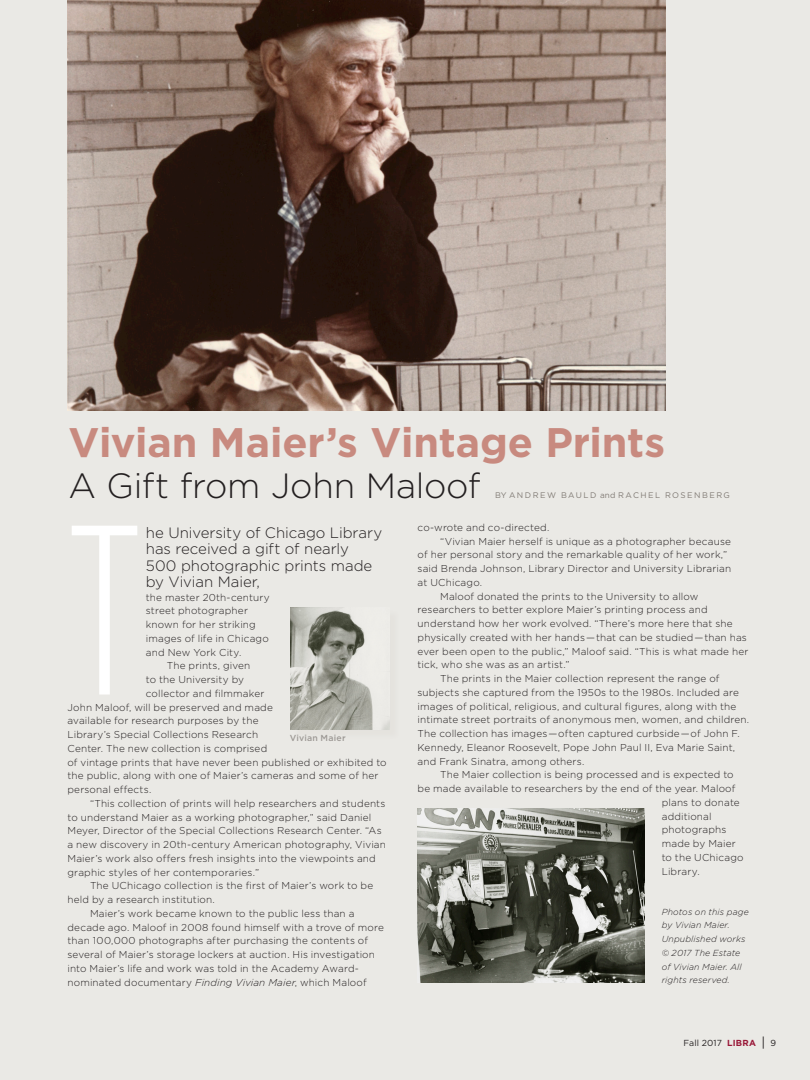
<style>
.page{position:relative;width:810px;height:1080px;background:#eae9e5}
.page>*{position:absolute;margin:0;border:0;box-sizing:border-box;transform-origin:0 0}
.t1{font:300 241.25px "Gotham Condensed";color:#fff}
.body_-_gotham{font:700 41.25px "Gotham";letter-spacing:-.005em;color:#c88a7f}
.body_-_gotham-2{font:300 35px "Gotham";letter-spacing:-.005em;color:#231f20}
.body_-_gotham-3{font:300 15px/16.2px "Gotham";letter-spacing:-.005em;color:#231f20}
.body_-_gotham-4{font:300 10px/13.8px "Gotham";letter-spacing:.015em;color:#231f20}
.body_-_gotham-5{font:italic 300 8.75px/13.8px "Gotham";letter-spacing:.015em;color:#231f20}
.body{font:8.75px "Gotham";letter-spacing:.015em;color:#231f20}
.t2{font:500 8.75px "Gotham";letter-spacing:.02em;color:#9d9995}
.body_-_gotham-6{font:8.12px "Gotham";letter-spacing:.175em;color:#817b75}
.s1{font-style:italic}
.s2{font-weight:700;color:#991838}
.s3{font-size:13.12px}
</style>
<div class="page">
<img style="left:68px;top:0;width:597px;height:411px">
<div style="left:292px;top:609px;width:109px;height:132px;background:#e6e5e1"></div>
<img style="left:291px;top:607px;width:98px;height:123px">
<img style="left:418px;top:808px;width:227px;height:175px">
<p class="body_-_gotham" style="left:68px;top:419px;width:598px">Vivian Maier’s Vintage Prints</p>
<p class="body_-_gotham-2" style="left:68px;top:467px;width:414px">A Gift from John Maloof</p>
<p class="body_-_gotham-6" style="left:495px;top:491px;width:236px">BY ANDREW BAULD and RACHEL ROSENBERG</p>
<p class="t1" style="left:69px;top:483px;width:73px">T</p>
<p class="body_-_gotham-3" style="left:146px;top:525px;width:238px">he University of Chicago Library has received a gift of nearly</p>
<p class="body_-_gotham-3" style="left:146px;top:557px;width:228px">500 photographic prints made by Vivian Maier,</p>
<p class="body_-_gotham-4" style="left:146px;top:590px;width:125px">the master 20th-century street photographer known for her striking images of life in Chicago and New York City.</p>
<p class="body_-_gotham-4" style="left:167px;top:659px;width:85px">The prints, given</p>
<p class="body_-_gotham-4" style="left:146px;top:673px;width:100px">to the University by</p>
<p class="body_-_gotham-4" style="left:146px;top:686px;width:120px">collector and filmmaker</p>
<p class="body_-_gotham-4" style="left:68px;top:700px;width:207px">John Maloof, will be preserved and made</p>
<p class="body_-_gotham-4" style="left:68px;top:714px;width:193px">available for research purposes by the</p>
<p class="body_-_gotham-4" style="left:68px;top:728px;width:192px">Library’s Special Collections Research</p>
<p class="body_-_gotham-4" style="left:68px;top:741px;width:201px">Center. The new collection is comprised</p>
<p class="body_-_gotham-4" style="left:68px;top:755px;width:321px">of vintage prints that have never been published or exhibited to</p>
<p class="body_-_gotham-4" style="left:68px;top:769px;width:312px">the public, along with one of Maier’s cameras and some of her</p>
<p class="body_-_gotham-4" style="left:68px;top:783px;width:85px">personal effects.</p>
<p class="body_-_gotham-4" style="left:68px;top:796px;width:320px;text-indent:22px">“This collection of prints will help researchers and students to understand Maier as a working photographer,” said Daniel Meyer, Director of the Special Collections Research Center. “As a new discovery in 20th-century American photography, Vivian Maier’s work also offers fresh insights into the viewpoints and graphic styles of her contemporaries.”</p>
<p class="body_-_gotham-4" style="left:68px;top:879px;width:307px;text-indent:22px">The UChicago collection is the first of Maier’s work to be held by a research institution.</p>
<p class="body_-_gotham-4" style="left:68px;top:906px;width:318px;text-indent:22px">Maier’s work became known to the public less than a decade ago. Maloof in 2008 found himself with a trove of more than 100,000 photographs after purchasing the contents of several of Maier’s storage lockers at auction. His investigation into Maier’s life and work was told in the Academy Award&shy;nominated documentary <span class="s1">Finding Vivian Maier</span>, which Maloof</p>
<p class="t2" style="left:290px;top:733px;width:57px">Vivian Maier</p>
<p class="body_-_gotham-4" style="left:418px;top:520px;width:133px">co-wrote and co-directed.</p>
<p class="body_-_gotham-4" style="left:440px;top:534px;width:292px">“Vivian Maier herself is unique as a photographer because</p>
<p class="body_-_gotham-4" style="left:418px;top:548px;width:311px">of her personal story and the remarkable quality of her work,”</p>
<p class="body_-_gotham-4" style="left:418px;top:562px;width:315px">said Brenda Johnson, Library Director and University Librarian at UChicago.</p>
<p class="body_-_gotham-4" style="left:418px;top:589px;width:332px;text-indent:22px">Maloof donated the prints to the University to allow researchers to better explore Maier’s printing process and understand how her work evolved. “There’s more here that she physically created with her hands—that can be studied—than has ever been open to the public,” Maloof said. “This is what made her tick, who she was as an artist.”</p>
<p class="body_-_gotham-4" style="left:418px;top:672px;width:333px;text-indent:22px">The prints in the Maier collection represent the range of subjects she captured from the 1950s to the 1980s. Included are images of political, religious, and cultural figures, along with the intimate street portraits of anonymous men, women, and children.<br>The collection has images—often captured curbside—of John F.<br>Kennedy, Eleanor Roosevelt, Pope John Paul II, Eva Marie Saint, and Frank Sinatra, among others.</p>
<p class="body_-_gotham-4" style="left:440px;top:768px;width:295px">The Maier collection is being processed and is expected to</p>
<p class="body_-_gotham-4" style="left:418px;top:782px;width:319px">be made available to researchers by the end of the year. Maloof</p>
<p class="body_-_gotham-4" style="left:662px;top:795px;width:80px">plans to donate</p>
<p class="body_-_gotham-4" style="left:662px;top:809px;width:51px">additional</p>
<p class="body_-_gotham-4" style="left:662px;top:823px;width:66px">photographs</p>
<p class="body_-_gotham-4" style="left:662px;top:837px;width:76px">made by Maier</p>
<p class="body_-_gotham-4" style="left:662px;top:850px;width:83px">to the UChicago</p>
<p class="body_-_gotham-4" style="left:662px;top:864px;width:39px">Library.</p>
<p class="body_-_gotham-5" style="left:662px;top:905px;width:89px">Photos on this page by Vivian Maier.<br>Unpublished works © 2017 The Estate of Vivian Maier. All rights reserved.</p>
<p class="body" style="left:684px;top:1038px;width:94px">Fall 2017 <span class="s2">LIBRA</span> <span class="s3">|</span> 9</p>
</div>
